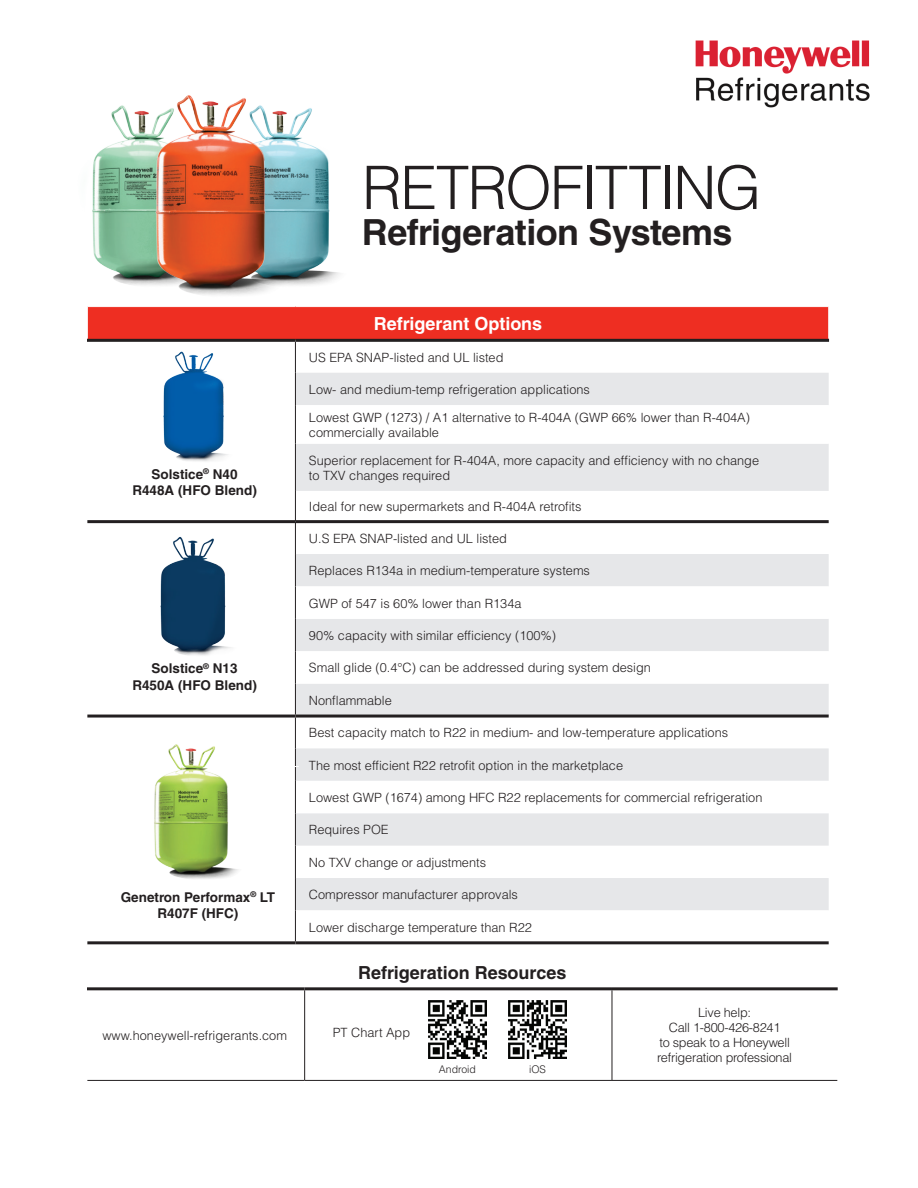
<style>
.page{position:relative;width:918px;height:1188px;background:#fff}
.page>*{position:absolute;margin:0;border:0;box-sizing:border-box;transform-origin:0 0}
.t1{font:300 60px "Helvetica";letter-spacing:-.03em;color:#231f20}
.t2{font:700 36px "Helvetica";letter-spacing:-.015em;color:#231f20}
.t3{font:700 18px "Helvetica";color:#231f20}
.t4{font:700 18px "Helvetica";color:#fff}
.t5{font:700 13.5px/16.5px "Helvetica";color:#231f20;text-align:center}
.t6{font:300 12.75px/27.9px "Helvetica";color:#231f20}
.t7{font:300 12.75px/15px "Helvetica";letter-spacing:-.02em;color:#231f20;text-align:center}
.t8{font:300 10.5px "Helvetica";color:#231f20}
</style>
<div class="page">
<hr style="left:87px;top:987px;width:218px;height:3px;background:#231f20">
<hr style="left:305px;top:987px;width:307px;height:3px;background:#231f20">
<hr style="left:612px;top:987px;width:226px;height:3px;background:#231f20">
<hr style="left:304px;top:990px;width:1px;height:90px;background:#231f20">
<hr style="left:612px;top:990px;width:1px;height:90px;background:#231f20">
<hr style="left:87px;top:1080px;width:218px;height:1px;background:#231f20">
<hr style="left:305px;top:1080px;width:307px;height:1px;background:#231f20">
<hr style="left:612px;top:1080px;width:225px;height:1px;background:#231f20">
<img style="left:428px;top:1000px;width:59px;height:59px">
<img style="left:508px;top:1000px;width:59px;height:59px">
<img style="left:299px;top:108px;width:41px;height:177px">
<img style="left:92px;top:105px;width:35px;height:179px">
<img style="left:127px;top:95px;width:172px;height:200px">
<img style="left:695px;top:40px;width:175px;height:34px">
<img style="left:696px;top:77px;width:174px;height:31px">
<div style="left:87px;top:307px;width:742px;height:33px;background:#ee2e22"></div>
<div style="left:296px;top:373px;width:533px;height:32px;background:#e6e7e9"></div>
<svg style="left:296px;top:444px;width:533px;height:466px;fill:#e6e7e9"></svg>
<hr style="left:87px;top:307px;width:1px;height:32px;background:#fff">
<hr style="left:828px;top:307px;width:1px;height:32px;background:#fff">
<hr style="left:295px;top:718px;width:1px;height:30px;background:#231f20">
<hr style="left:295px;top:748px;width:1px;height:33px;background:#231f20">
<hr style="left:295px;top:781px;width:1px;height:32px;background:#231f20">
<hr style="left:295px;top:813px;width:1px;height:33px;background:#231f20">
<hr style="left:295px;top:846px;width:1px;height:32px;background:#231f20">
<hr style="left:295px;top:878px;width:1px;height:32px;background:#231f20">
<hr style="left:295px;top:910px;width:1px;height:31px;background:#231f20">
<hr style="left:295px;top:339px;width:534px;height:3px;background:#231f20">
<hr style="left:295px;top:941px;width:534px;height:3px;background:#231f20">
<hr style="left:87px;top:339px;width:208px;height:3px;background:#231f20">
<hr style="left:87px;top:520px;width:208px;height:3px;background:#231f20">
<hr style="left:87px;top:715px;width:208px;height:3px;background:#231f20">
<hr style="left:87px;top:941px;width:208px;height:3px;background:#231f20">
<hr style="left:295px;top:342px;width:1px;height:31px;background:#231f20">
<hr style="left:295px;top:373px;width:1px;height:32px;background:#231f20">
<hr style="left:295px;top:405px;width:1px;height:39px;background:#231f20">
<hr style="left:295px;top:522px;width:1px;height:32px;background:#231f20">
<hr style="left:295px;top:554px;width:1px;height:32px;background:#231f20">
<hr style="left:295px;top:586px;width:1px;height:33px;background:#231f20">
<hr style="left:295px;top:651px;width:1px;height:33px;background:#231f20">
<hr style="left:295px;top:684px;width:1px;height:31px;background:#231f20">
<hr style="left:295px;top:444px;width:1px;height:47px;background:#231f20">
<hr style="left:295px;top:491px;width:1px;height:31px;background:#231f20">
<hr style="left:295px;top:619px;width:1px;height:32px;background:#231f20">
<hr style="left:296px;top:520px;width:533px;height:3px;background:#231f20">
<hr style="left:295px;top:715px;width:534px;height:3px;background:#231f20">
<hr style="left:90px;top:766px;width:209px;height:1px;background:#fff">
<img style="left:160px;top:537px;width:71px;height:119px">
<img style="left:154px;top:744px;width:84px;height:135px">
<img style="left:163px;top:351px;width:65px;height:111px">
<h1 class="t1" style="left:362px;top:150px;width:401px">RETROFITTING</h1>
<h2 class="t2" style="left:362px;top:210px;width:372px">Refrigeration Systems</h2>
<p class="t5" style="left:132px;top:466px;width:126px">Solstice<sup>®</sup> N40<br>R448A (HFO Blend)</p>
<p class="t5" style="left:132px;top:660px;width:126px">Solstice<sup>®</sup> N13<br>R450A (HFO Blend)</p>
<p class="t5" style="left:121px;top:888px;width:156px">Genetron Performax<sup>®</sup> LT<br>R407F (HFC)</p>
<p class="t6" style="left:102px;top:1021px;width:186px">www.honeywell-refrigerants.com</p>
<h3 class="t4" style="left:374px;top:313px;width:170px">Refrigerant Options</h3>
<p class="t6" style="left:309px;top:343px;width:196px">US EPA SNAP-listed and UL listed</p>
<p class="t6" style="left:309px;top:375px;width:442px">Low- and medium-temp refrigeration applications<br>Lowest GWP (1273) / A1 alternative to R-404A (GWP 66% lower than R-404A)</p>
<p class="t6" style="left:309px;top:418px;width:452px">commercially available<br>Superior replacement for R-404A, more capacity and efficiency with no change</p>
<p class="t6" style="left:309px;top:461px;width:143px">to TXV changes required</p>
<p class="t6" style="left:309px;top:492px;width:274px">Ideal for new supermarkets and R-404A retrofits</p>
<p class="t6" style="left:309px;top:524px;width:200px">U.S EPA SNAP-listed and UL listed</p>
<p class="t6" style="left:309px;top:556px;width:283px">Replaces R134a in medium-temperature systems</p>
<p class="t6" style="left:309px;top:589px;width:214px">GWP of 547 is 60% lower than R134a</p>
<p class="t6" style="left:309px;top:621px;width:249px">90% capacity with similar efficiency (100%)</p>
<p class="t6" style="left:309px;top:654px;width:344px">Small glide (0.4°C) can be addressed during system design</p>
<p class="t6" style="left:309px;top:686px;width:84px">Nonflammable</p>
<p class="t6" style="left:309px;top:718px;width:421px">Best capacity match to R22 in medium- and low-temperature applications</p>
<p class="t6" style="left:309px;top:751px;width:316px">The most efficient R22 retrofit option in the marketplace</p>
<p class="t6" style="left:309px;top:783px;width:455px">Lowest GWP (1674) among HFC R22 replacements for commercial refrigeration</p>
<p class="t6" style="left:309px;top:816px;width:81px">Requires POE</p>
<p class="t6" style="left:309px;top:848px;width:179px">No TXV change or adjustments</p>
<p class="t6" style="left:309px;top:880px;width:211px">Compressor manufacturer approvals</p>
<p class="t6" style="left:309px;top:913px;width:224px">Lower discharge temperature than R22</p>
<h3 class="t3" style="left:358px;top:962px;width:210px">Refrigeration Resources</h3>
<p class="t6" style="left:333px;top:1018px;width:79px">PT Chart App</p>
<p class="t8" style="left:439px;top:1063px;width:39px">Android</p>
<p class="t8" style="left:529px;top:1063px;width:18px">iOS</p>
<p class="t7" style="left:657px;top:1004px;width:136px">Live help:<br>Call 1-800-426-8241<br>to speak to a Honeywell refrigeration professional</p>
</div>
